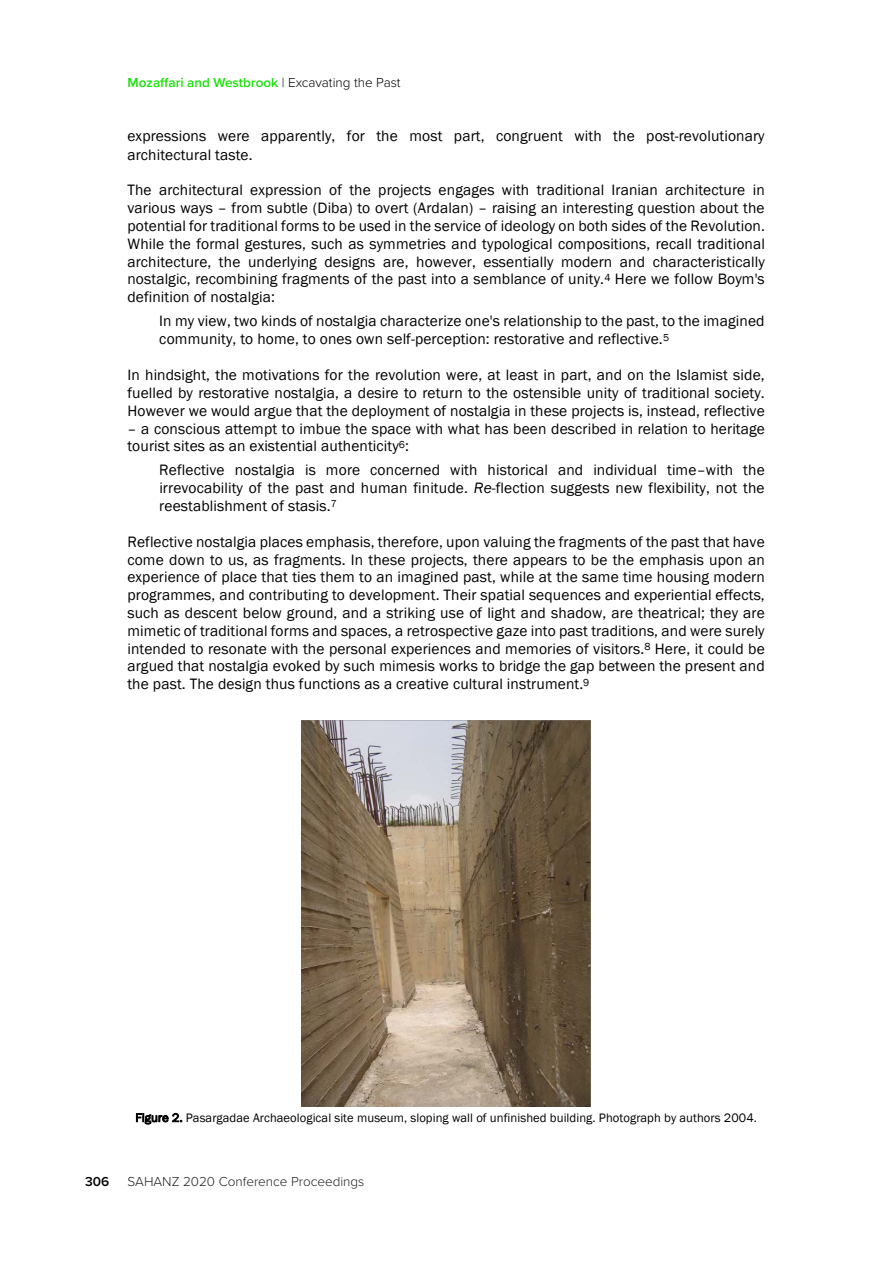
<style>
.page{position:relative;width:893px;height:1263px;background:#fff}
.page>*{position:absolute;margin:0;border:0;box-sizing:border-box;transform-origin:0 0}
.t1{font:15.45px/17.9px "Franklin Gothic";letter-spacing:.01em;color:#000;text-align:justify}
.t2{font:600 13.5px "Proxima Nova";color:#1be109}
.t3{font:300 13.5px "Proxima Nova";color:#231f20}
.t4{font:600 13.5px "Proxima Nova";color:#000}
.t5{font:12.6px "Franklin Gothic";letter-spacing:.005em;color:#000}
.s1{font-weight:300;color:#000}
.s2{font-style:italic}
.s3{font-size:12.3px}
</style>
<div class="page">
<img style="left:302px;top:720px;width:289px;height:386px">
<p class="t2" style="left:128px;top:73px;width:275px">Mozaffari and Westbrook <span class="s1">| Excavating the Past</span></p>
<p class="t1" style="left:127px;top:128px;width:639px">expressions were apparently, for the most part, congruent with the post-revolutionary architectural taste.</p>
<p class="t1" style="left:127px;top:181px;width:639px">The architectural expression of the projects engages with traditional Iranian architecture in various ways – from subtle (Diba) to overt (Ardalan) – raising an interesting question about the potential for traditional forms to be used in the service of ideology on both sides of the Revolution.<br>While the formal gestures, such as symmetries and typological compositions, recall traditional architecture, the underlying designs are, however, essentially modern and characteristically nostalgic, recombining fragments of the past into a semblance of unity.<sup>4</sup> Here we follow Boym's definition of nostalgia:</p>
<p class="t1" style="left:159px;top:312px;width:607px">In my view, two kinds of nostalgia characterize one's relationship to the past, to the imagined community, to home, to ones own self-perception: restorative and reflective.<sup>5</sup></p>
<p class="t1" style="left:127px;top:366px;width:639px">In hindsight, the motivations for the revolution were, at least in part, and on the Islamist side, fuelled by restorative nostalgia, a desire to return to the ostensible unity of traditional society.<br>However we would argue that the deployment of nostalgia in these projects is, instead, reflective</p>
<p class="t1" style="left:127px;top:420px;width:639px">– a conscious attempt to imbue the space with what has been described in relation to heritage tourist sites as an existential authenticity<sup>6</sup>:</p>
<p class="t1" style="left:159px;top:461px;width:607px">Reflective nostalgia is more concerned with historical and individual time–with the irrevocability of the past and human finitude. <span class="s2">Re-</span>flection suggests new flexibility, not the reestablishment of stasis.<sup>7</sup></p>
<p class="t1" style="left:127px;top:533px;width:639px">Reflective nostalgia places emphasis, therefore, upon valuing the fragments of the past that have come down to us, as fragments. In these projects, there appears to be the emphasis upon an experience of place that ties them to an imagined past, while at the same time housing modern programmes, and contributing to development. Their spatial sequences and experiential effects, such as descent below ground, and a striking use of light and shadow, are theatrical; they are mimetic of traditional forms and spaces, a retrospective gaze into past traditions, and were surely intended to resonate with the personal experiences and memories of visitors.<sup>8</sup> Here, it could be argued that nostalgia evoked by such mimesis works to bridge the gap between the present and the past. The design thus functions as a creative cultural instrument.<sup>9</sup></p>
<p class="t5" style="left:135px;top:1110px;width:623px"><span class="s3">Figure 2.</span> Pasargadae Archaeological site museum, sloping wall of unfinished building. Photograph by authors 2004.</p>
<p class="t4" style="left:85px;top:1172px;width:26px">306</p>
<p class="t3" style="left:128px;top:1172px;width:238px">SAHANZ 2020 Conference Proceedings</p>
</div>
